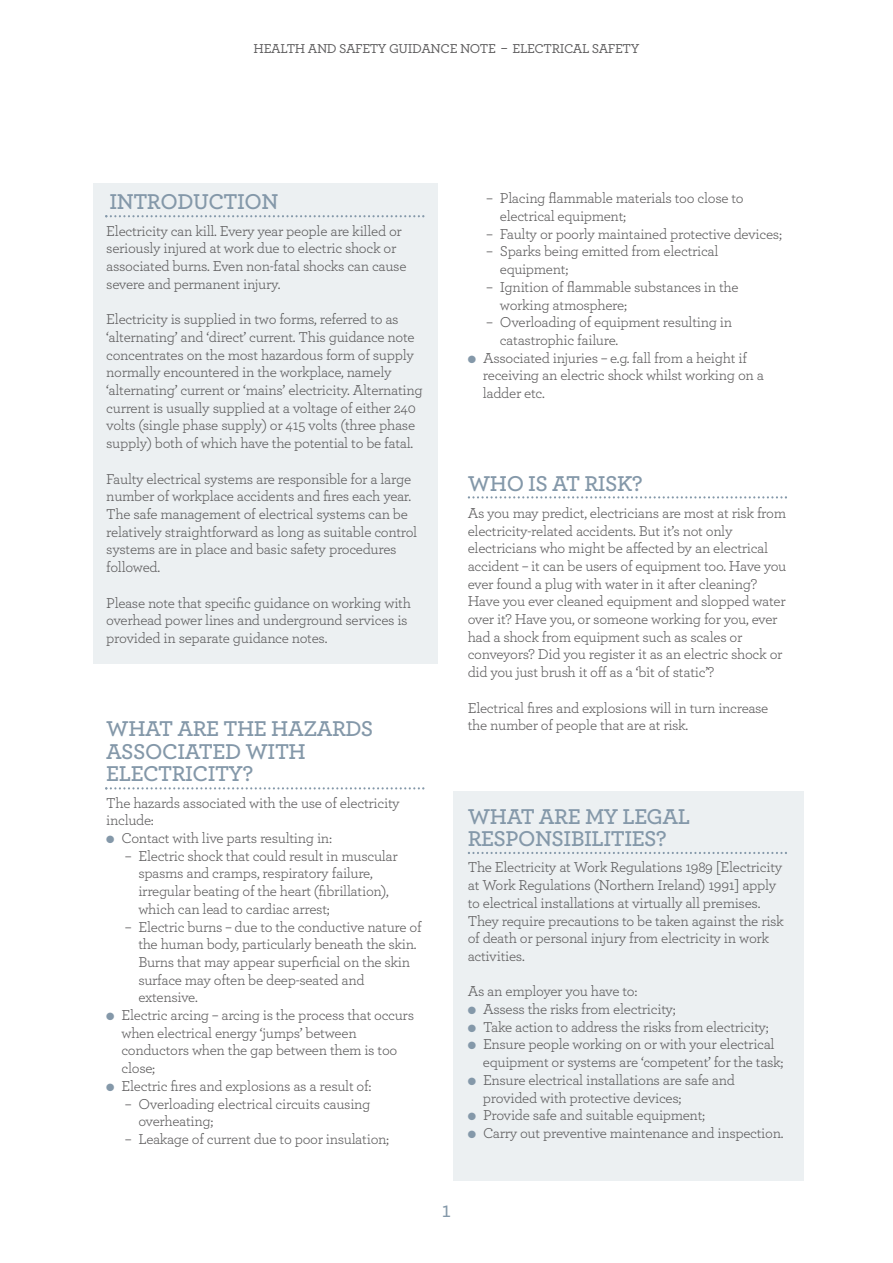
<style>
.page{position:relative;width:893px;height:1263px;background:#fff}
.page>*{position:absolute;margin:0;border:0;box-sizing:border-box;transform-origin:0 0}
.t1{font:600 22.5px/22.5px "Archer";letter-spacing:-.02em;color:#8498a9}
.t2{font:500 22.5px "Archer";color:#8498a9}
.t3{font:15px/17.7px "Archer";letter-spacing:-.02em;color:#5d5c5d}
.t4{font:500 13.5px "Archer";letter-spacing:-.025em;color:#5d5c5d}
.s1{color:#8498a9}
</style>
<div class="page">
<div style="left:454px;top:791px;width:350px;height:389px;background:#ecf0f2"></div>
<div style="left:94px;top:183px;width:344px;height:481px;background:#ecf0f2"></div>
<svg style="left:105px;top:215px;width:319px;height:2px"></svg>
<svg style="left:105px;top:787px;width:319px;height:2px"></svg>
<svg style="left:468px;top:852px;width:319px;height:2px"></svg>
<svg style="left:468px;top:496px;width:319px;height:2px"></svg>
<p class="t4" style="left:254px;top:44px;width:387px">HEALTH AND SAFETY GUIDANCE NOTE – ELECTRICAL SAFETY</p>
<h1 class="t1" style="left:109px;top:193px;width:170px">INTRODUCTION</h1>
<p class="t3" style="left:106px;top:223px;width:302px">Electricity can kill. Every year people are killed or seriously injured at work due to electric shock or associated burns. Even non-fatal shocks can cause severe and permanent injury.</p>
<p class="t3" style="left:106px;top:312px;width:318px">Electricity is supplied in two forms, referred to as ‘alternating’ and ‘direct’ current. This guidance note concentrates on the most hazardous form of supply normally encountered in the workplace, namely ‘alternating’ current or ‘mains’ electricity. Alternating current is usually supplied at a voltage of either 240 volts (single phase supply) or 415 volts (three phase supply) both of which have the potential to be fatal.</p>
<p class="t3" style="left:106px;top:471px;width:313px">Faulty electrical systems are responsible for a large number of workplace accidents and fires each year.<br>The safe management of electrical systems can be relatively straightforward as long as suitable control systems are in place and basic safety procedures followed.</p>
<p class="t3" style="left:106px;top:595px;width:306px">Please note that specific guidance on working with overhead power lines and underground services is provided in separate guidance notes.</p>
<h1 class="t1" style="left:106px;top:720px;width:269px">WHAT ARE THE HAZARDS<br>ASSOCIATED WITH<br>ELECTRICITY?</h1>
<p class="t3" style="left:106px;top:795px;width:295px">The hazards associated with the use of electricity include:</p>
<p class="t3" style="left:106px;top:831px;width:227px"><span class="s1">●</span> Contact with live parts resulting in:</p>
<p class="t3" style="left:138px;top:848px;width:261px;text-indent:-13px">– Electric shock that could result in muscular spasms and cramps, respiratory failure, irregular beating of the heart (fibrillation), which can lead to cardiac arrest;</p>
<p class="t3" style="left:138px;top:919px;width:285px;text-indent:-13px">– Electric burns – due to the conductive nature of the human body, particularly beneath the skin.<br>Burns that may appear superficial on the skin surface may often be deep-seated and extensive.</p>
<p class="t3" style="left:121px;top:1008px;width:294px;text-indent:-15px"><span class="s1">●</span> Electric arcing – arcing is the process that occurs when electrical energy ‘jumps’ between conductors when the gap between them is too close;</p>
<p class="t3" style="left:106px;top:1078px;width:267px"><span class="s1">●</span> Electric fires and explosions as a result of:</p>
<p class="t3" style="left:138px;top:1096px;width:234px;text-indent:-13px">– Overloading electrical circuits causing overheating;</p>
<p class="t3" style="left:125px;top:1132px;width:266px">– Leakage of current due to poor insulation;</p>
<p class="t3" style="left:500px;top:191px;width:245px;text-indent:-13px">– Placing flammable materials too close to electrical equipment;</p>
<p class="t3" style="left:487px;top:226px;width:297px">– Faulty or poorly maintained protective devices;</p>
<p class="t3" style="left:500px;top:244px;width:220px;text-indent:-13px">– Sparks being emitted from electrical equipment;</p>
<p class="t3" style="left:500px;top:280px;width:240px;text-indent:-13px">– Ignition of flammable substances in the working atmosphere;</p>
<p class="t3" style="left:500px;top:315px;width:234px;text-indent:-13px">– Overloading of equipment resulting in catastrophic failure.</p>
<p class="t3" style="left:483px;top:350px;width:283px;text-indent:-15px"><span class="s1">●</span> Associated injuries – e.g. fall from a height if receiving an electric shock whilst working on a ladder etc.</p>
<h1 class="t1" style="left:468px;top:475px;width:176px">WHO IS AT RISK?</h1>
<p class="t3" style="left:468px;top:505px;width:320px">As you may predict, electricians are most at risk from electricity-related accidents. But it’s not only electricians who might be affected by an electrical accident – it can be users of equipment too. Have you ever found a plug with water in it after cleaning?<br>Have you ever cleaned equipment and slopped water over it? Have you, or someone working for you, ever had a shock from equipment such as scales or conveyors? Did you register it as an electric shock or did you just brush it off as a ‘bit of static’?</p>
<p class="t3" style="left:468px;top:700px;width:302px">Electrical fires and explosions will in turn increase the number of people that are at risk.</p>
<h1 class="t1" style="left:468px;top:807px;width:224px">WHAT ARE MY LEGAL<br>RESPONSIBILITIES?</h1>
<p class="t3" style="left:468px;top:860px;width:317px">The Electricity at Work Regulations 1989 [Electricity at Work Regulations (Northern Ireland) 1991] apply to electrical installations at virtually all premises.<br>They require precautions to be taken against the risk of death or personal injury from electricity in work activities.</p>
<p class="t3" style="left:468px;top:984px;width:171px">As an employer you have to:</p>
<p class="t3" style="left:468px;top:1002px;width:210px"><span class="s1">●</span> Assess the risks from electricity;</p>
<p class="t3" style="left:468px;top:1019px;width:303px"><span class="s1">●</span> Take action to address the risks from electricity;</p>
<p class="t3" style="left:483px;top:1037px;width:302px;text-indent:-15px"><span class="s1">●</span> Ensure people working on or with your electrical equipment or systems are ‘competent’ for the task;</p>
<p class="t3" style="left:483px;top:1072px;width:254px;text-indent:-15px"><span class="s1">●</span> Ensure electrical installations are safe and provided with protective devices;</p>
<p class="t3" style="left:468px;top:1108px;width:239px"><span class="s1">●</span> Provide safe and suitable equipment;</p>
<p class="t3" style="left:468px;top:1126px;width:317px"><span class="s1">●</span> Carry out preventive maintenance and inspection.</p>
<h1 class="t2" style="left:442px;top:1202px;width:11px">1</h1>
</div>
